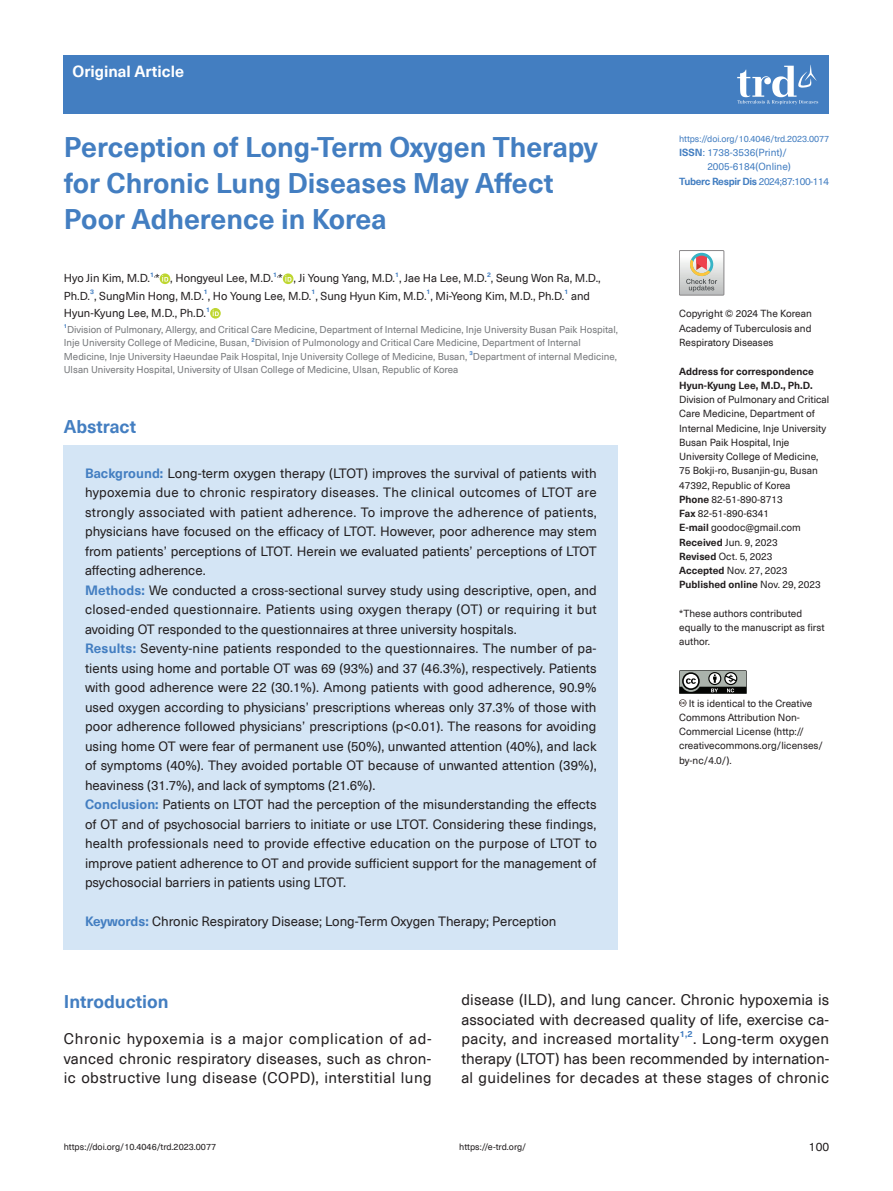
<style>
.page{position:relative;width:893px;height:1191px;background:#fff}
.page>*{position:absolute;margin:0;border:0;box-sizing:border-box;transform-origin:0 0}
.t1{font:700 27.75px/36px "Neue Haas Unica Pro";color:#437ec1}
.t2{font:700 18px "Neue Haas Unica Pro";color:#437ec1}
.t3{font:700 15.75px "Neue Haas Unica Pro";color:#fff}
.t4{font:15px/19.5px "Neue Haas Unica Pro";letter-spacing:.025em;color:#231f20;text-align:justify}
.t5{font:13.2px/19.5px "Neue Haas Unica Pro";color:#231f20}
.t6{font:12px "Neue Haas Unica Pro";color:#231f20}
.t7{font:11.25px "Neue Haas Unica Pro";color:#231f20}
.t8{font:10.05px/14.2px "Neue Haas Unica Pro";color:#231f20}
.t9{font:10.05px "Neue Haas Unica Pro";color:#437ec1}
.t10{font:700 10.05px "Neue Haas Unica Pro";letter-spacing:-.035em;color:#437ec1}
.t11{font:9.75px/13.5px "Neue Haas Unica Pro";color:#76787b}
.t12{font:9px "Neue Haas Unica Pro";color:#231f20}
.t13{font:9px "Neue Haas Unica Pro";letter-spacing:-.005em;color:#437ec1}
.t14{font:700 8.7px "Neue Haas Unica Pro";color:#437ec1}
.t15{font:700 6.6px "Neue Haas Unica Pro";color:#437ec1}
.t16{font:700 5.7px "Neue Haas Unica Pro";color:#437ec1}
.s1{font-weight:400;color:#231f20}
.s2{font-weight:700;color:#437ec1}
.s3{font-weight:700}
.s4{font-weight:400}
</style>
<div class="page">
<div style="left:64px;top:55px;width:765px;height:59px;background:#437ec1"></div>
<svg style="left:737px;top:65px;width:81px;height:39px"></svg>
<svg style="left:160px;top:273px;width:10px;height:11px"></svg>
<svg style="left:162px;top:275px;width:6px;height:6px"></svg>
<svg style="left:283px;top:273px;width:10px;height:11px"></svg>
<svg style="left:285px;top:275px;width:6px;height:6px"></svg>
<svg style="left:210px;top:308px;width:11px;height:10px"></svg>
<svg style="left:213px;top:310px;width:6px;height:6px"></svg>
<svg style="left:679px;top:670px;width:68px;height:36px"></svg>
<div style="left:64px;top:445px;width:554px;height:504px;background:#d4e5f5"></div>
<svg style="left:679px;top:250px;width:45px;height:45px"></svg>
<p class="t3" style="left:73px;top:62px;width:113px">Original Article</p>
<p class="t1" style="left:64px;top:129px;width:536px">Perception of Long-Term Oxygen Therapy for Chronic Lung Diseases May Affect<br>Poor Adherence in Korea</p>
<p class="t15" style="left:150px;top:271px;width:7px">1<span class="s1">,</span></p>
<p class="t15" style="left:273px;top:271px;width:7px">1<span class="s1">,</span></p>
<p class="t15" style="left:395px;top:271px;width:5px">1</p>
<p class="t15" style="left:487px;top:271px;width:5px">2</p>
<p class="t7" style="left:64px;top:289px;width:502px">Ph.D. , SungMin Hong, M.D. , Ho Young Lee, M.D. , Sung Hyun Kim, M.D. , Mi-Yeong Kim, M.D., Ph.D.</p>
<p class="t7" style="left:64px;top:272px;width:538px">Hyo Jin Kim, M.D. * , Hongyeul Lee, M.D. * , Ji Young Yang, M.D. , Jae Ha Lee, M.D. , Seung Won Ra, M.D.,</p>
<p class="t15" style="left:90px;top:288px;width:5px">3</p>
<p class="t15" style="left:204px;top:288px;width:5px">1</p>
<p class="t15" style="left:311px;top:288px;width:5px">1</p>
<p class="t15" style="left:427px;top:288px;width:5px">1</p>
<p class="t15" style="left:564px;top:288px;width:5px">1</p>
<p class="t7" style="left:571px;top:289px;width:20px">and</p>
<p class="t7" style="left:64px;top:306px;width:144px">Hyun-Kyung Lee, M.D., Ph.D.</p>
<p class="t15" style="left:206px;top:305px;width:5px">1</p>
<p class="t16" style="left:64px;top:323px;width:5px">1</p>
<p class="t11" style="left:64px;top:323px;width:556px;text-indent:3px">Division of Pulmonary, Allergy, and Critical Care Medicine, Department of Internal Medicine, Inje University Busan Paik Hospital,<br>Inje University College of Medicine, Busan,</p>
<p class="t16" style="left:251px;top:336px;width:5px">2</p>
<p class="t11" style="left:64px;top:336px;width:519px;text-indent:191px">Division of Pulmonology and Critical Care Medicine, Department of Internal<br>Medicine, Inje University Haeundae Paik Hospital, Inje University College of Medicine, Busan,</p>
<p class="t16" style="left:470px;top:350px;width:5px">3</p>
<p class="t11" style="left:473px;top:350px;width:145px">Department of internal Medicine,</p>
<p class="t11" style="left:64px;top:363px;width:396px">Ulsan University Hospital, University of Ulsan College of Medicine, Ulsan, Republic of Korea</p>
<p class="t2" style="left:64px;top:415px;width:74px">Abstract</p>
<p class="t5" style="left:85px;top:463px;width:513px"><span class="s2">Background:</span> Long-term oxygen therapy (LTOT) improves the survival of patients with hypoxemia due to chronic respiratory diseases. The clinical outcomes of LTOT are strongly associated with patient adherence. To improve the adherence of patients, physicians have focused on the efficacy of LTOT. However, poor adherence may stem from patients’ perceptions of LTOT. Herein we evaluated patients’ perceptions of LTOT affecting adherence.<br><span class="s2">Methods:</span> We conducted a cross-sectional survey study using descriptive, open, and closed-ended questionnaire. Patients using oxygen therapy (OT) or requiring it but avoiding OT responded to the questionnaires at three university hospitals.<br><span class="s2">Results:</span> Seventy-nine patients responded to the questionnaires. The number of pa&shy;tients using home and portable OT was 69 (93%) and 37 (46.3%), respectively. Patients with good adherence were 22 (30.1%). Among patients with good adherence, 90.9% used oxygen according to physicians’ prescriptions whereas only 37.3% of those with poor adherence followed physicians’ prescriptions (p&lt;0.01). The reasons for avoiding using home OT were fear of permanent use (50%), unwanted attention (40%), and lack of symptoms (40%). They avoided portable OT because of unwanted attention (39%), heaviness (31.7%), and lack of symptoms (21.6%).<br><span class="s2">Conclusion:</span> Patients on LTOT had the perception of the misunderstanding the effects of OT and of psychosocial barriers to initiate or use LTOT. Considering these findings, health professionals need to provide effective education on the purpose of LTOT to improve patient adherence to OT and provide sufficient support for the management of psychosocial barriers in patients using LTOT.</p>
<p class="t5" style="left:85px;top:912px;width:473px"><span class="s2">Keywords:</span> Chronic Respiratory Disease; Long-Term Oxygen Therapy; Perception</p>
<p class="t13" style="left:679px;top:133px;width:152px">https://doi.org/10.4046/trd.2023.0077</p>
<p class="t9" style="left:679px;top:147px;width:110px"><span class="s3">ISSN</span>: 1738-3536(Print)/</p>
<p class="t9" style="left:707px;top:161px;width:85px">2005-6184(Online)</p>
<p class="t10" style="left:679px;top:175px;width:152px">Tuberc Respir Dis <span class="s4">2024;87:100-114</span></p>
<p class="t8" style="left:679px;top:307px;width:134px;text-align:justify">Copyright © 2024 The Korean Academy of Tuberculosis and Respiratory Diseases</p>
<p class="t8" style="left:679px;top:364px;width:152px"><span class="s3">Address for correspondence<br>Hyun-Kyung Lee, M.D., Ph.D.<br></span>Division of Pulmonary and Critical<br>Care Medicine, Department of<br>Internal Medicine, Inje University<br>Busan Paik Hospital, Inje<br>University College of Medicine,<br>75 Bokji-ro, Busanjin-gu, Busan<br>47392, Republic of Korea<br><span class="s3">Phone</span> 82-51-890-8713<br><span class="s3">Fax</span> 82-51-890-6341<br><span class="s3">E-mail</span> goodoc@gmail.com<br><span class="s3">Received</span> Jun. 9, 2023<br><span class="s3">Revised</span> Oct. 5, 2023<br><span class="s3">Accepted</span> Nov. 27, 2023<br><span class="s3">Published online</span> Nov. 29, 2023</p>
<p class="t8" style="left:679px;top:606px;width:147px">*These authors contributed equally to the manuscript as first author.</p>
<p class="t8" style="left:679px;top:696px;width:146px;text-indent:10px">It is identical to the Creative<br>Commons Attribution Non-<br>Commercial License (http:// creativecommons.org/licenses/ by-nc/4.0/).</p>
<p class="t2" style="left:64px;top:990px;width:106px">Introduction</p>
<p class="t4" style="left:64px;top:1029px;width:369px">Chronic hypoxemia is a major complication of ad&shy;vanced chronic respiratory diseases, such as chron&shy;ic obstructive lung disease (COPD), interstitial lung</p>
<p class="t4" style="left:461px;top:990px;width:369px">disease (ILD), and lung cancer. Chronic hypoxemia is associated with decreased quality of life, exercise ca&shy;pacity, and increased mortality</p>
<p class="t14" style="left:680px;top:1028px;width:15px">1,2</p>
<p class="t4" style="left:461px;top:1029px;width:369px;text-indent:232px">. Long-term oxygen therapy (LTOT) has been recommended by internation&shy;al guidelines for decades at these stages of chronic</p>
<p class="t12" style="left:64px;top:1141px;width:154px">https://doi.org/10.4046/trd.2023.0077</p>
<p class="t12" style="left:459px;top:1141px;width:69px">https://e-trd.org/</p>
<p class="t6" style="left:809px;top:1139px;width:22px">100</p>
</div>
